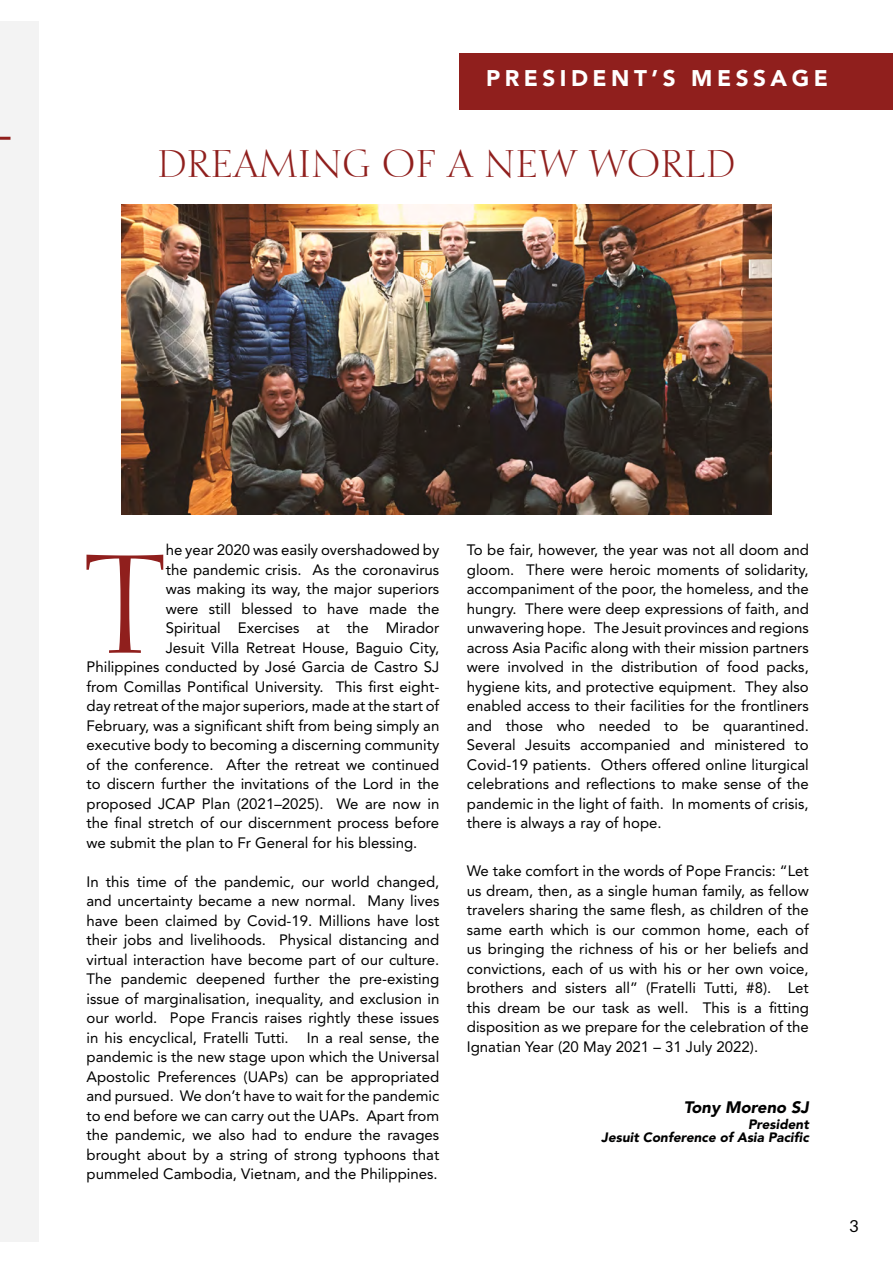
<style>
.page{position:relative;width:893px;height:1263px;background:#fff}
.page>*{position:absolute;margin:0;border:0;box-sizing:border-box;transform-origin:0 0}
.t1{font:136.65px "Calligraphic 810 BT";color:#901f1d}
.t2{font:37.5px "Calligraphic 810 BT";color:#901f1d}
.t3{font:900 22.5px "Avenir LT Std";letter-spacing:.2em;color:#fff}
.t4{font:italic 900 16.5px "Avenir LT Std";color:#000101}
.t5{font:16.5px "Lato";color:#000}
.t6{font:15px/19.5px "Avenir LT Std";color:#000101;text-align:justify}
.t7{font:italic 900 13.5px/13.5px "Avenir LT Std";color:#000101;text-align:right}
</style>
<div class="page">
<div style="left:0;top:21px;width:39px;height:1220px;background:#f3f3f3"></div>
<svg style="left:0;top:137px;width:11px;height:3px"></svg>
<div style="left:459px;top:53px;width:434px;height:57px;background:#901f1d"></div>
<img style="left:121px;top:205px;width:650px;height:309px">
<h3 class="t3" style="left:486px;top:65px;width:343px">PRESIDENT’S MESSAGE</h3>
<h2 class="t2" style="left:157px;top:141px;width:580px">DREAMING OF A NEW WORLD</h2>
<p class="t6" style="left:166px;top:540px;width:275px">he year 2020 was easily overshadowed by</p>
<p class="t6" style="left:166px;top:560px;width:275px">the pandemic crisis. As the coronavirus</p>
<p class="t6" style="left:166px;top:579px;width:275px">was making its way, the major superiors</p>
<p class="t6" style="left:166px;top:599px;width:275px">were still blessed to have made the</p>
<p class="t6" style="left:166px;top:618px;width:275px">Spiritual Exercises at the Mirador</p>
<p class="t6" style="left:166px;top:638px;width:275px">Jesuit Villa Retreat House, Baguio City,</p>
<p class="t6" style="left:86px;top:657px;width:354px">Philippines conducted by José Garcia de Castro SJ</p>
<p class="t6" style="left:86px;top:677px;width:354px">from Comillas Pontifical University. This first eight-</p>
<p class="t6" style="left:86px;top:696px;width:354px">day retreat of the major superiors, made at the start of</p>
<p class="t6" style="left:86px;top:716px;width:354px">February, was a significant shift from being simply an</p>
<p class="t6" style="left:86px;top:735px;width:354px">executive body to becoming a discerning community</p>
<p class="t6" style="left:86px;top:755px;width:354px">of the conference. After the retreat we continued</p>
<p class="t6" style="left:86px;top:774px;width:354px">to discern further the invitations of the Lord in the</p>
<p class="t6" style="left:86px;top:794px;width:354px">proposed JCAP Plan (2021–2025). We are now in</p>
<p class="t6" style="left:86px;top:813px;width:354px">the final stretch of our discernment process before</p>
<p class="t6" style="left:86px;top:833px;width:332px">we submit the plan to Fr General for his blessing.</p>
<p class="t6" style="left:86px;top:872px;width:354px">In this time of the pandemic, our world changed, and uncertainty became a new normal. Many lives have been claimed by Covid-19. Millions have lost their jobs and livelihoods. Physical distancing and virtual interaction have become part of our culture.<br>The pandemic deepened further the pre-existing issue of marginalisation, inequality, and exclusion in our world. Pope Francis raises rightly these issues in his encyclical, Fratelli Tutti. In a real sense, the pandemic is the new stage upon which the Universal Apostolic Preferences (UAPs) can be appropriated and pursued. We don’t have to wait for the pandemic to end before we can carry out the UAPs. Apart from the pandemic, we also had to endure the ravages brought about by a string of strong typhoons that pummeled Cambodia, Vietnam, and the Philippines.</p>
<h1 class="t1" style="left:84px;top:521px;width:83px">T</h1>
<p class="t6" style="left:467px;top:540px;width:343px">To be fair, however, the year was not all doom and gloom. There were heroic moments of solidarity, accompaniment of the poor, the homeless, and the hungry. There were deep expressions of faith, and unwavering hope. The Jesuit provinces and regions across Asia Pacific along with their mission partners were involved in the distribution of food packs, hygiene kits, and protective equipment. They also enabled access to their facilities for the frontliners and those who needed to be quarantined.<br>Several Jesuits accompanied and ministered to Covid-19 patients. Others offered online liturgical celebrations and reflections to make sense of the pandemic in the light of faith. In moments of crisis, there is always a ray of hope.</p>
<p class="t6" style="left:467px;top:861px;width:343px">We take comfort in the words of Pope Francis: “Let us dream, then, as a single human family, as fellow travelers sharing the same flesh, as children of the same earth which is our common home, each of us bringing the richness of his or her beliefs and convictions, each of us with his or her own voice, brothers and sisters all” (Fratelli Tutti, #8). Let this dream be our task as well. This is a fitting disposition as we prepare for the celebration of the Ignatian Year (20 May 2021 – 31 July 2022).</p>
<p class="t4" style="left:684px;top:1097px;width:126px">Tony Moreno SJ</p>
<p class="t7" style="left:601px;top:1117px;width:209px">President<br>Jesuit Conference of Asia Pacific</p>
<p class="t5" style="left:849px;top:1217px;width:11px">3</p>
</div>
